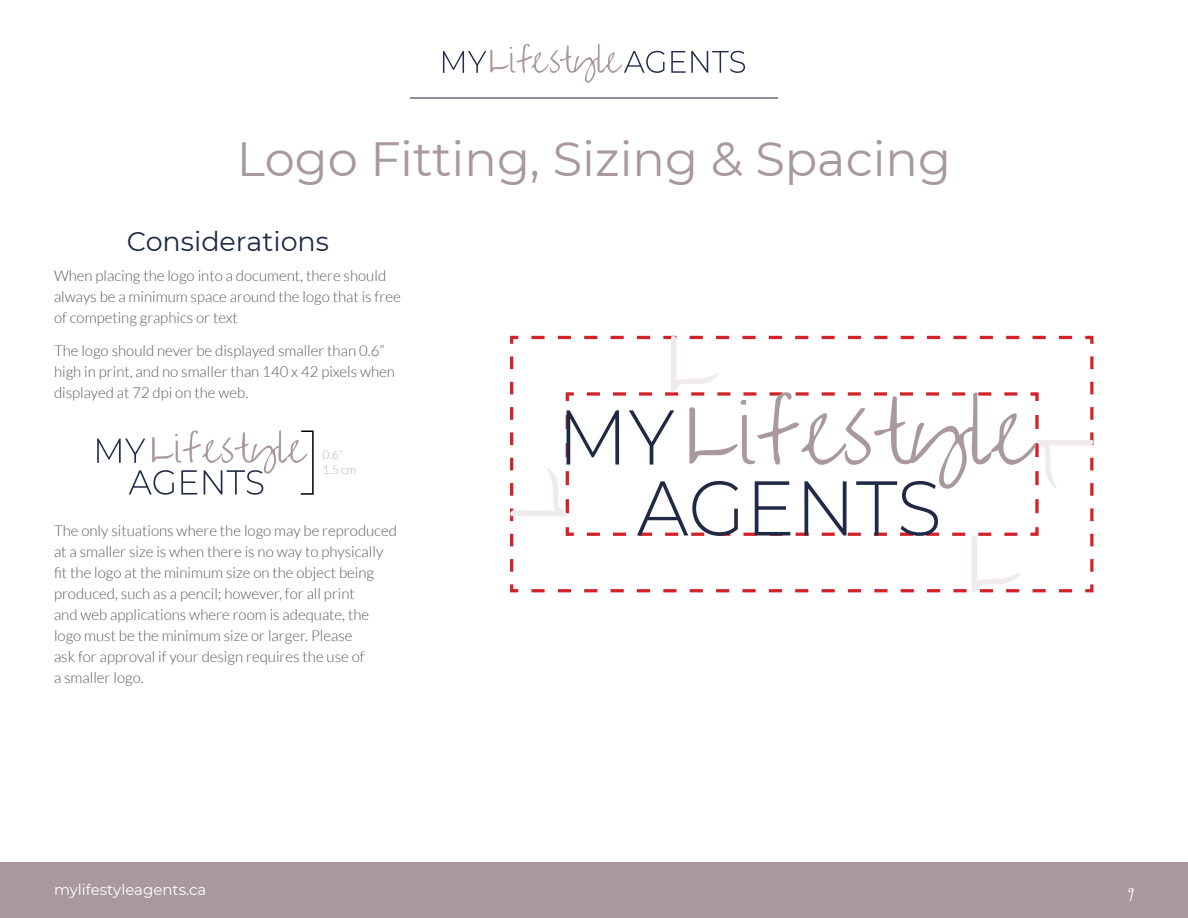
<style>
.page{position:relative;width:1188px;height:918px;background:#fff}
.page>*{position:absolute;margin:0;border:0;box-sizing:border-box;transform-origin:0 0}
.t1{font:48px "Montserrat";color:#a9989d}
.t2{font:27px "Montserrat";color:#202945}
.t3{font:300 15px/21px "Lato";color:#58595b}
.t4{font:15px "Montserrat";color:#fff}
.t5{font:15px "Overthe Rainbow";color:#fff}
.t6{font:300 12px/15px "Lato";color:#baadb0}
</style>
<div class="page">
<div style="left:0;top:862px;width:1188px;height:56px;background:#a9989d"></div>
<hr style="left:410px;top:98px;width:368px;height:1px;background:#8e8d99">
<svg style="left:443px;top:44px;width:222px;height:39px"></svg>
<svg style="left:671px;top:51px;width:74px;height:22px"></svg>
<svg style="left:97px;top:430px;width:217px;height:65px"></svg>
<svg style="left:510px;top:336px;width:584px;height:257px"></svg>
<h1 class="t1" style="left:237px;top:126px;width:716px">Logo Fitting, Sizing &amp; Spacing</h1>
<h2 class="t2" style="left:127px;top:223px;width:204px">Considerations</h2>
<p class="t3" style="left:54px;top:265px;width:348px">When placing the logo into a document, there should always be a minimum space around the logo that is free of competing graphics or text</p>
<p class="t3" style="left:54px;top:340px;width:343px">The logo should never be displayed smaller than 0.6” high in print, and no smaller than 140 x 42 pixels when displayed at 72 dpi on the web.</p>
<p class="t6" style="left:322px;top:447px;width:35px">0.6”<br>1.5 cm</p>
<p class="t3" style="left:54px;top:520px;width:345px">The only situations where the logo may be reproduced at a smaller size is when there is no way to physically fit the logo at the minimum size on the object being produced, such as a pencil; however, for all print<br>and web applications where room is adequate, the logo must be the minimum size or larger. Please<br>ask for approval if your design requires the use of<br>a smaller logo.</p>
<p class="t4" style="left:54px;top:879px;width:154px">mylifestyleagents.ca</p>
<p class="t5" style="left:1128px;top:887px;width:7px">9</p>
</div>
